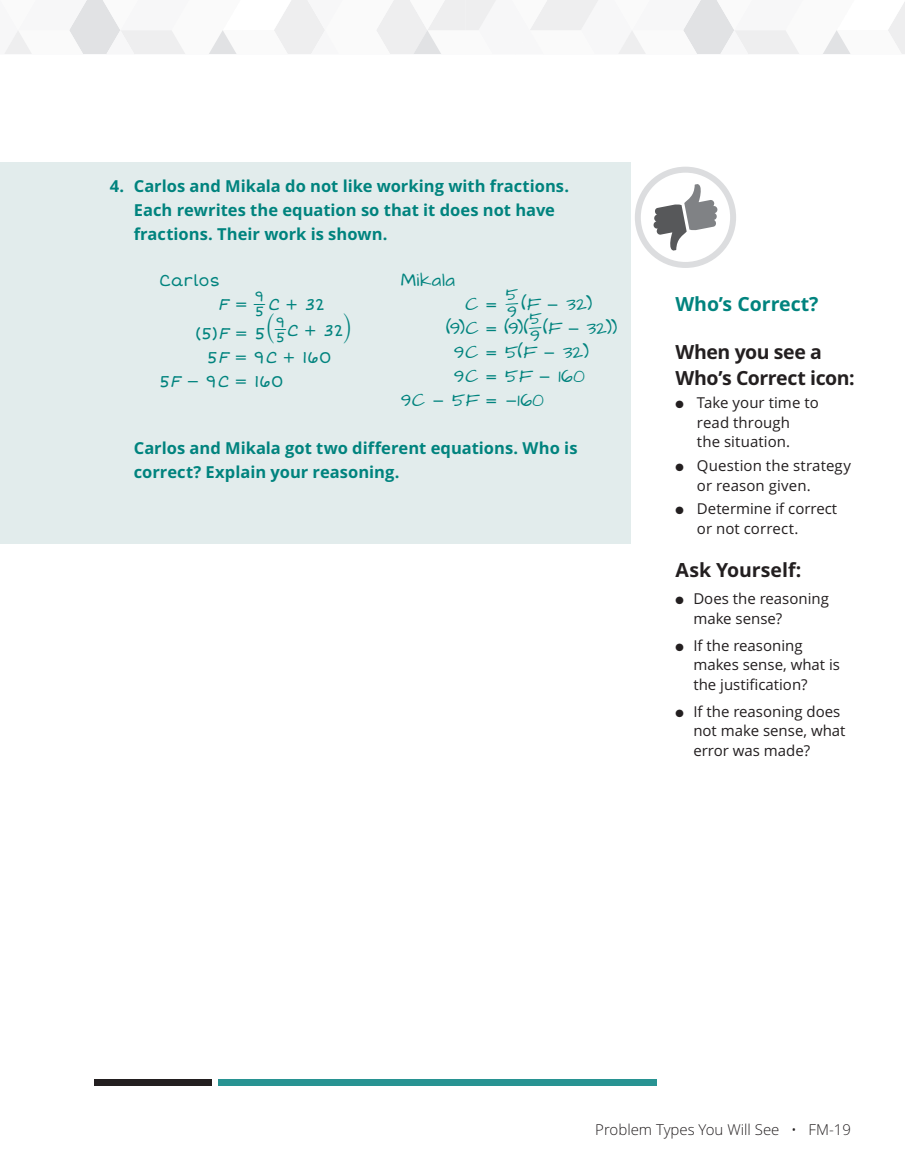
<style>
.page{position:relative;width:905px;height:1175px;background:#fff}
.page>*{position:absolute;margin:0;border:0;box-sizing:border-box;transform-origin:0 0}
.t1{font:700 19.5px/25.5px "Open Sans";letter-spacing:-.02em;color:#231f20}
.t2{font:700 19.5px "Open Sans";color:#00837e}
.t3{font:700 19.5px "Open Sans";color:#231f20}
.t4{font:700 16.5px/24px "Open Sans";color:#00837e}
.t5{font:16.5px "Short Stack";letter-spacing:-.01em;color:#00837e}
.t6{font:italic 16.5px "Short Stack";color:#00837e}
.t7{font:15px/19.5px "Open Sans";color:#231f20}
.t8{font:15px/24px "Architects Daughter";letter-spacing:.02em;color:#00837e}
.t9{font:300 15px "Open Sans";color:#231f20}
.t10{font:14.1px/13.5px "Short Stack";color:#00837e;scale:.61 1}
.t11{font:14.1px/15px "Architects Daughter";color:#00837e;text-align:right;scale:1.15 1}
.t12{font:14.1px "Architects Daughter";color:#00837e}
.s1{font-style:italic}
.s2{font-family:"STIX Size Two Sym"}
.s3{font-style:italic;font-size:15px}
.s4{font-family:"Mathematical Pi OTF1";font-weight:700;font-size:15px}
.s5{font-family:"Mathematical Pi OTF1";font-weight:700}
</style>
<div class="page">
<svg style="left:4px;top:0;width:900px;height:54px"></svg>
<div style="left:218px;top:1079px;width:439px;height:6px;background:#289392"></div>
<div style="left:94px;top:1079px;width:118px;height:6px;background:#231f20"></div>
<div style="left:0;top:162px;width:630px;height:381px;background:#e2ecec"></div>
<svg style="left:637px;top:170px;width:96px;height:95px"></svg>
<div style="left:634px;top:167px;width:102px;height:101px;border:6px solid #dcdddf;border-radius:50%"></div>
<svg style="left:653px;top:182px;width:64px;height:70px"></svg>
<p class="t4" style="left:134px;top:173px;width:437px;text-indent:-24px">4. Carlos and Mikala do not like working with fractions.<br>Each rewrites the equation so that it does not have fractions. Their work is shown.</p>
<p class="t5" style="left:159px;top:271px;width:63px">Carlos</p>
<p class="t6" style="left:218px;top:295px;width:16px">F</p>
<p class="t10" style="left:254px;top:292px;width:49px">_ _9<br>5<sup>C</sup></p>
<p class="t5" style="left:305px;top:295px;width:22px">32</p>
<p class="t5" style="left:195px;top:323px;width:40px">(5)<span class="s1">F</span></p>
<p class="t5" style="left:254px;top:323px;width:22px">5<span class="s2">(</span></p>
<p class="t10" style="left:275px;top:317px;width:45px">_ _9<br>5<sup>C</sup></p>
<p class="t5" style="left:323px;top:320px;width:30px">32<span class="s2">)</span></p>
<p class="t5" style="left:207px;top:347px;width:27px">5<span class="s1">F</span></p>
<p class="t5" style="left:254px;top:347px;width:28px">9<span class="s1">C</span></p>
<p class="t5" style="left:302px;top:347px;width:31px">160</p>
<p class="t5" style="left:159px;top:371px;width:75px">5<span class="s1">F</span> − 9<span class="s1">C</span></p>
<p class="t5" style="left:254px;top:371px;width:31px">160</p>
<p class="t8" style="left:400px;top:268px;width:56px">Mikala</p>
<p class="t11" style="left:464px;top:290px;width:49px"><span class="s3">C</span><span class="s4">5</span> _5<br>9</p>
<p class="t8" style="left:446px;top:292px;width:173px;text-indent:75px">(<span class="s1">F</span> <span class="s5">2</span> 32) (9)<span class="s1">C</span> <span class="s5">5</span> (9)(<sup>_5</sup> (<span class="s1">F</span> <span class="s5">2</span> 32))</p>
<p class="t12" style="left:530px;top:328px;width:11px">9</p>
<p class="t8" style="left:454px;top:340px;width:136px">9<span class="s1">C</span> <span class="s5">5</span> 5(<span class="s1">F</span> <span class="s5">2</span> 32)</p>
<p class="t8" style="left:454px;top:364px;width:132px">9<span class="s1">C</span> <span class="s5">5</span> 5<span class="s1">F</span> <span class="s5">2</span> 160</p>
<p class="t8" style="left:401px;top:388px;width:145px">9<span class="s1">C</span> <span class="s5">2</span> 5<span class="s1">F</span> <span class="s5">5 2</span>160</p>
<p class="t4" style="left:134px;top:436px;width:445px">Carlos and Mikala got two different equations. Who is correct? Explain your reasoning.</p>
<h1 class="t2" style="left:675px;top:290px;width:145px">Who’s Correct?</h1>
<h1 class="t1" style="left:675px;top:339px;width:181px">When you see a<br>Who’s Correct icon:</h1>
<p class="t7" style="left:675px;top:393px;width:145px;text-align:center">● Take your time to read through<br>the situation.</p>
<p class="t7" style="left:697px;top:455px;width:156px;text-indent:-22px">● Question the strategy or reason given.</p>
<p class="t7" style="left:697px;top:498px;width:142px;text-indent:-22px">● Determine if correct or not correct.</p>
<h1 class="t3" style="left:675px;top:556px;width:128px">Ask Yourself:</h1>
<p class="t7" style="left:693px;top:588px;width:137px;text-indent:-18px">● Does the reasoning make sense?</p>
<p class="t7" style="left:693px;top:635px;width:148px;text-indent:-18px">● If the reasoning makes sense, what is the justification?</p>
<p class="t7" style="left:693px;top:701px;width:154px;text-indent:-18px">● If the reasoning does not make sense, what error was made?</p>
<p class="t9" style="left:595px;top:1118px;width:257px">Problem Types You Will See • FM-19</p>
</div>
